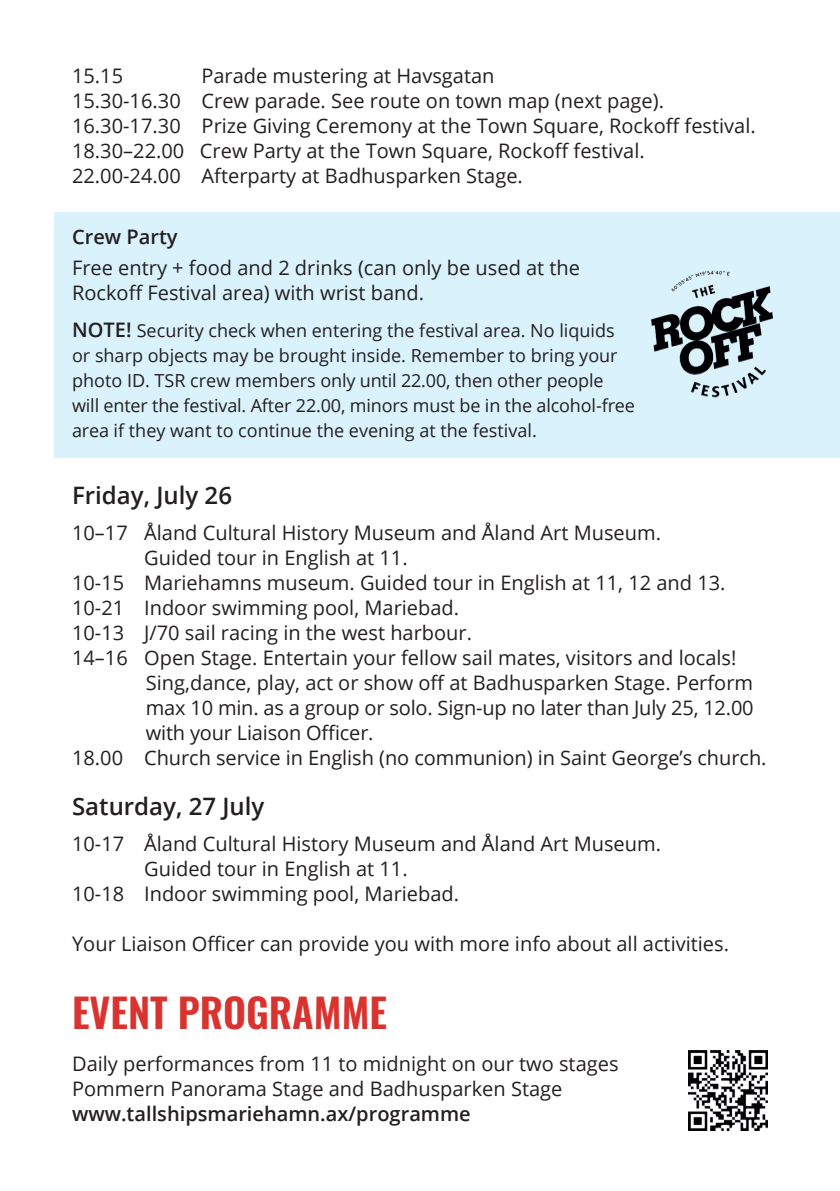
<style>
.page{position:relative;width:840px;height:1191px;background:#fff}
.page>*{position:absolute;margin:0;border:0;box-sizing:border-box;transform-origin:0 0}
.t1{font:600 40px "Oswald";color:#d8332f}
.t2{font:600 24px "Open Sans";color:#231f20}
.t3{font:20px/25px "Open Sans";color:#231f20}
.t4{font:18px/25px "Open Sans";color:#231f20}
.s1{font-weight:600}
.s2{font-weight:600;font-size:20px}
</style>
<div class="page">
<div style="left:54px;top:212px;width:785px;height:246px;background:#d9f2fc"></div>
<img style="left:651px;top:270px;width:122px;height:128px">
<img style="left:688px;top:1050px;width:79px;height:80px">
<p class="t3" style="left:72px;top:63px;width:684px;text-indent:129px">Parade mustering at Havsgatan<br>15.30-16.30 Crew parade. See route on town map (next page).<br>16.30-17.30 Prize Giving Ceremony at the Town Square, Rockoff festival.<br>18.30–22.00 Crew Party at the Town Square, Rockoff festival.<br>22.00-24.00 Afterparty at Badhusparken Stage.</p>
<p class="t3" style="left:72px;top:63px;width:53px">15.15</p>
<p class="t3" style="left:72px;top:221px;width:509px;line-height:30.6px"><span class="s1">Crew Party<br></span>Free entry + food and 2 drinks (can only be used at the</p>
<p class="t3" style="left:72px;top:280px;width:353px">Rockoff Festival area) with wrist band.</p>
<p class="t4" style="left:72px;top:317px;width:564px"><span class="s2">NOTE!</span> Security check when entering the festival area. No liquids or sharp objects may be brought inside. Remember to bring your photo ID. TSR crew members only until 22.00, then other people will enter the festival. After 22.00, minors must be in the alcohol-free area if they want to continue the evening at the festival.</p>
<p class="t2" style="left:72px;top:478px;width:161px">Friday, July 26</p>
<p class="t3" style="left:72px;top:519px;width:590px">10–17 Åland Cultural History Museum and Åland Art Museum.</p>
<p class="t3" style="left:144px;top:544px;width:265px">Guided tour in English at 11.</p>
<p class="t3" style="left:72px;top:569px;width:654px">10-15 Mariehamns museum. Guided tour in English at 11, 12 and 13.</p>
<p class="t3" style="left:72px;top:594px;width:388px">10-21 Indoor swimming pool, Mariebad.</p>
<p class="t3" style="left:72px;top:619px;width:401px">10-13 J/70 sail racing in the west harbour.</p>
<p class="t3" style="left:72px;top:644px;width:665px">14–16 Open Stage. Entertain your fellow sail mates, visitors and locals!</p>
<p class="t3" style="left:146px;top:669px;width:608px">Sing,dance, play, act or show off at Badhusparken Stage. Perform</p>
<p class="t3" style="left:146px;top:694px;width:609px">max 10 min. as a group or solo. Sign-up no later than July 25, 12.00</p>
<p class="t3" style="left:146px;top:719px;width:229px">with your Liaison Officer.</p>
<p class="t3" style="left:72px;top:744px;width:695px">18.00 Church service in English (no communion) in Saint George’s church.</p>
<p class="t2" style="left:72px;top:790px;width:194px">Saturday, 27 July</p>
<p class="t3" style="left:72px;top:831px;width:590px">10-17 Åland Cultural History Museum and Åland Art Museum.</p>
<p class="t3" style="left:144px;top:856px;width:265px">Guided tour in English at 11.</p>
<p class="t3" style="left:72px;top:881px;width:388px">10-18 Indoor swimming pool, Mariebad.</p>
<p class="t3" style="left:72px;top:931px;width:658px">Your Liaison Officer can provide you with more info about all activities.</p>
<p class="t1" style="left:72px;top:992px;width:316px">EVENT PROGRAMME</p>
<p class="t3" style="left:72px;top:1051px;width:547px">Daily performances from 11 to midnight on our two stages<br>Pommern Panorama Stage and Badhusparken Stage <span class="s1">www.tallshipsmariehamn.ax/programme</span></p>
</div>
